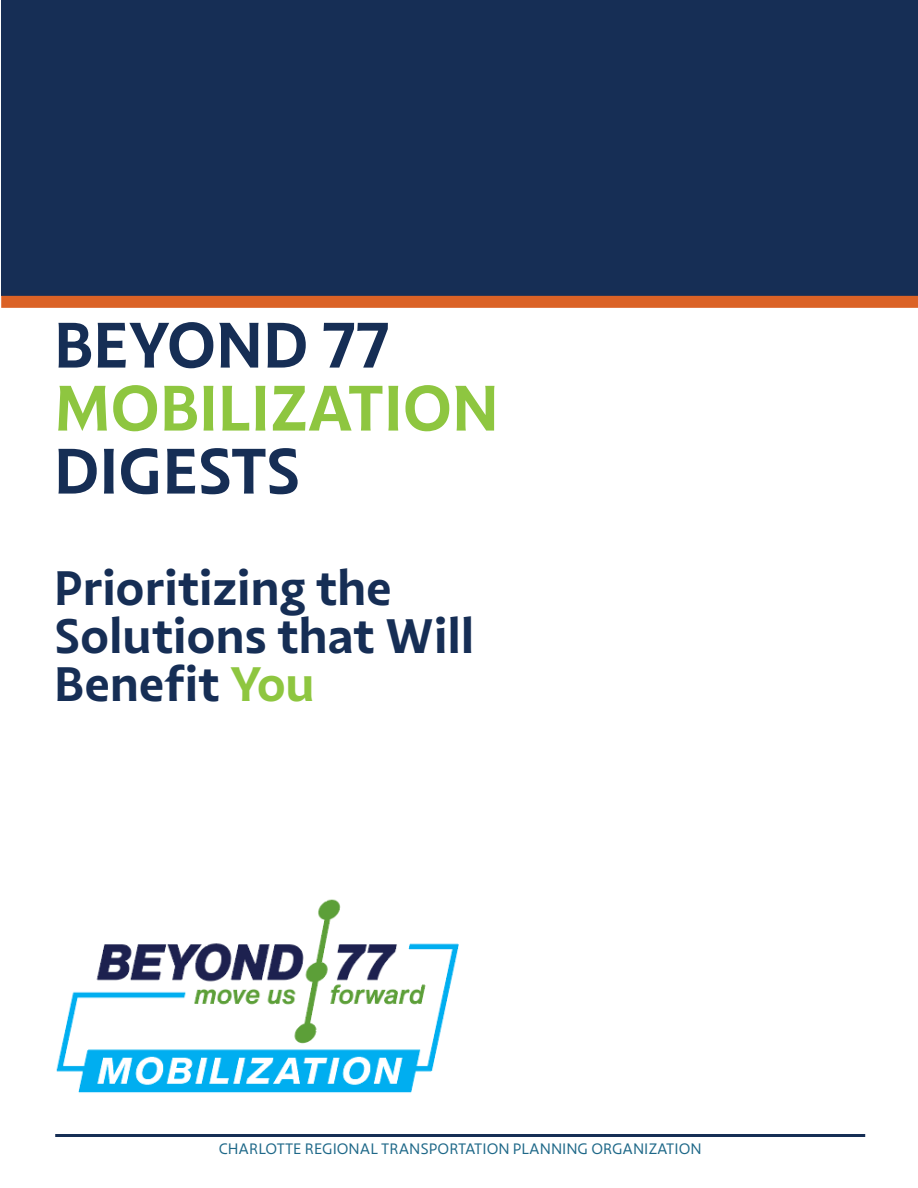
<style>
.page{position:relative;width:918px;height:1188px;background:#fff}
.page>*{position:absolute;margin:0;border:0;box-sizing:border-box;transform-origin:0 0}
.t1{font:700 63px/63px "Highgate";color:#162e55}
.t2{font:700 48px/48px "Highgate";color:#162e55}
.t3{font:15px "Highgate";color:#1e6888}
.s1{color:#8ec640}
</style>
<div class="page">
<div style="left:1px;top:0;width:917px;height:296px;background:#162e55"></div>
<div style="left:1px;top:296px;width:917px;height:12px;background:#db6226"></div>
<hr style="left:55px;top:1134px;width:810px;height:3px;background:#162e55">
<img style="left:56px;top:899px;width:403px;height:194px">
<p class="t1" style="left:54px;top:314px;width:446px">BEYOND 77<br><span class="s1">MOBILIZATION<br></span>DIGESTS</p>
<p class="t2" style="left:54px;top:563px;width:422px">Prioritizing the<br>Solutions that Will<br>Benefit <span class="s1">You</span></p>
<p class="t3" style="left:219px;top:1139px;width:484px">CHARLOTTE REGIONAL TRANSPORTATION PLANNING ORGANIZATION</p>
</div>
